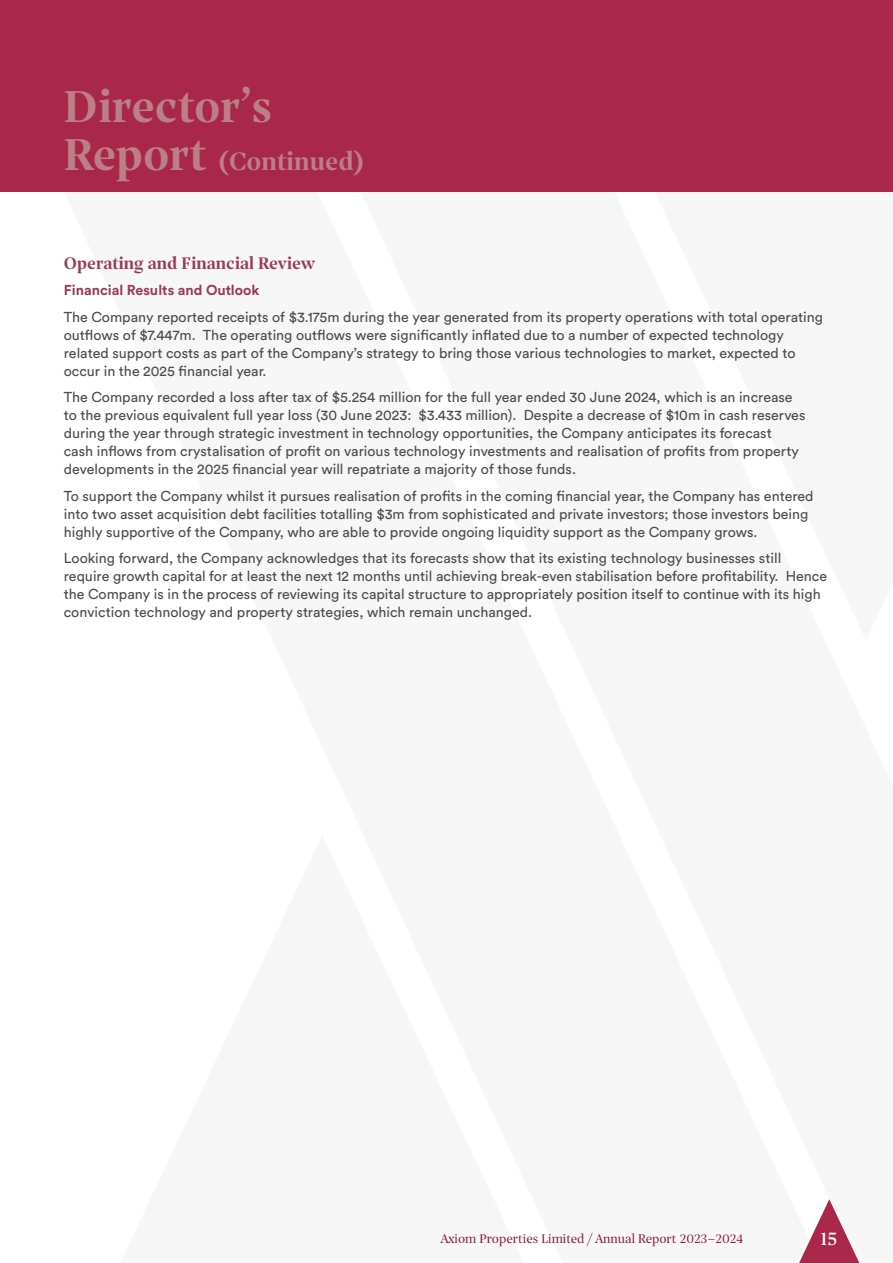
<style>
.page{position:relative;width:893px;height:1263px;background:#fff}
.page>*{position:absolute;margin:0;border:0;box-sizing:border-box;transform-origin:0 0}
.Heading_Continued{font:48px "Prospectus M Bld";color:#ba7f87}
.Heading_Continued-2{font:27px "Prospectus M Bld";color:#ba7f87}
.t1{font:19.5px "Prospectus M S Bd";color:#fff}
.SubHeading{font:18px "Prospectus M Bld";color:#983c54}
.BODY{font:14.25px/18px "Circular Std";color:#4b4c4d}
.BODY-2{font:700 14.25px "Circular Std";color:#983c54}
.t2{font:13.5px "Prospectus M";color:#8c1844}
.s1{font-size:48px}
</style>
<div class="page">
<div style="left:0;top:0;width:893px;height:191px;background:#aa274c"></div>
<svg style="left:799px;top:1199px;width:61px;height:64px"></svg>
<p class="Heading_Continued" style="left:64px;top:70px;width:210px">Director’s</p>
<p class="Heading_Continued-2" style="left:64px;top:141px;width:303px"><span class="s1">Report</span> (Continued)</p>
<p class="SubHeading" style="left:64px;top:249px;width:253px">Operating and Financial Review</p>
<p class="BODY-2" style="left:64px;top:281px;width:197px">Financial Results and Outlook</p>
<p class="BODY" style="left:64px;top:307px;width:761px">The Company reported receipts of $3.175m during the year generated from its property operations with total operating outflows of $7.447m. The operating outflows were significantly inflated due to a number of expected technology related support costs as part of the Company’s strategy to bring those various technologies to market, expected to occur in the 2025 financial year.</p>
<p class="BODY" style="left:64px;top:388px;width:743px">The Company recorded a loss after tax of $5.254 million for the full year ended 30 June 2024, which is an increase to the previous equivalent full year loss (30 June 2023: $3.433 million). Despite a decrease of $10m in cash reserves during the year through strategic investment in technology opportunities, the Company anticipates its forecast<br>cash inflows from crystalisation of profit on various technology investments and realisation of profits from property developments in the 2025 financial year will repatriate a majority of those funds.</p>
<p class="BODY" style="left:64px;top:486px;width:751px">To support the Company whilst it pursues realisation of profits in the coming financial year, the Company has entered into two asset acquisition debt facilities totalling $3m from sophisticated and private investors; those investors being highly supportive of the Company, who are able to provide ongoing liquidity support as the Company grows.</p>
<p class="BODY" style="left:64px;top:549px;width:765px">Looking forward, the Company acknowledges that its forecasts show that its existing technology businesses still require growth capital for at least the next 12 months until achieving break-even stabilisation before profitability. Hence the Company is in the process of reviewing its capital structure to appropriately position itself to continue with its high conviction technology and property strategies, which remain unchanged.</p>
<p class="t2" style="left:441px;top:1228px;width:304px">Axiom Properties Limited / Annual Report 2023–2024</p>
<h3 class="t1" style="left:821px;top:1224px;width:18px">15</h3>
</div>
